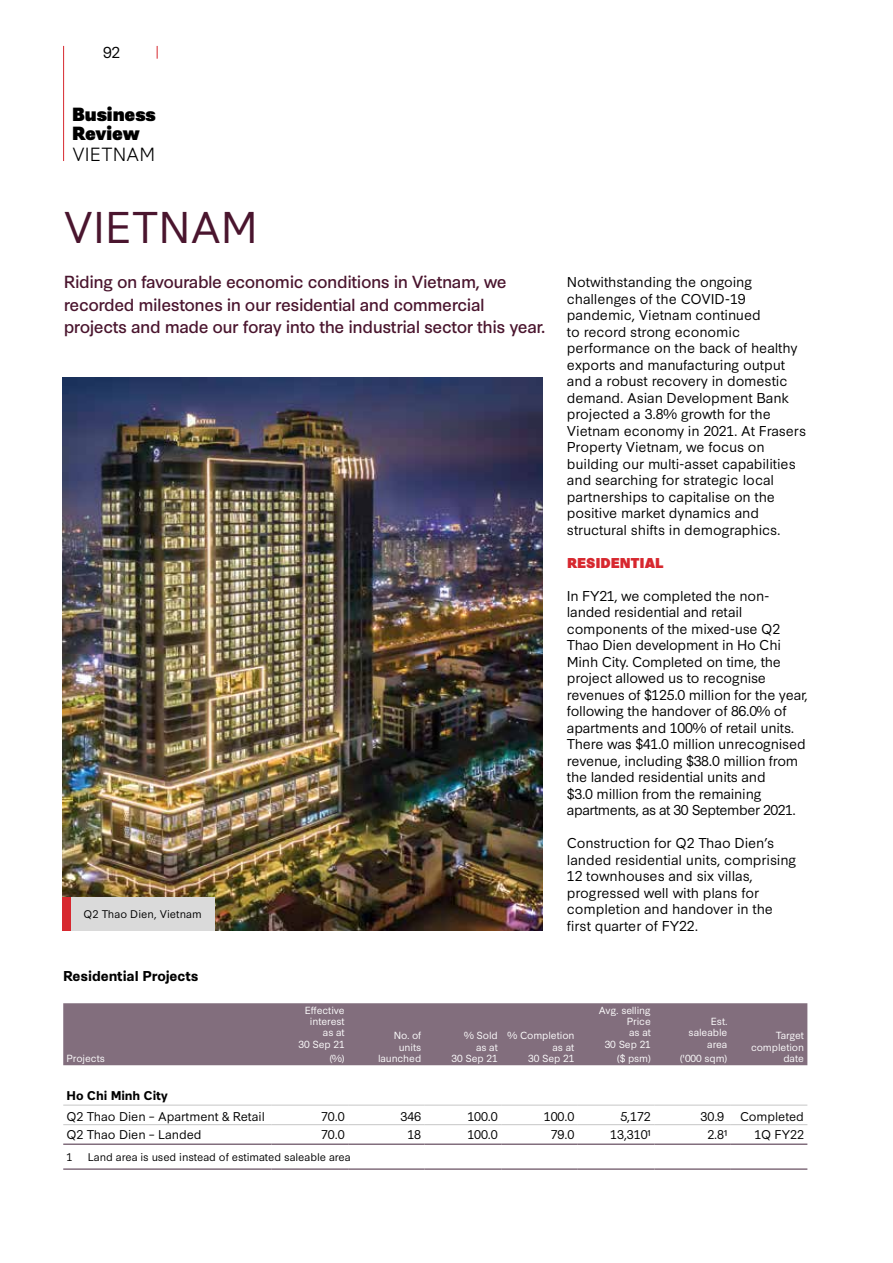
<style>
.page{position:relative;width:893px;height:1263px;background:#fff}
.page>*{position:absolute;margin:0;border:0;box-sizing:border-box;transform-origin:0 0}
.t1{font:42px "Synthese";color:#4a152e}
.t2{font:900 18px/19.5px "Synthese";color:#000}
.t3{font:300 18px "Synthese";letter-spacing:.01em;color:#000}
.t4{font:16.5px/22.5px "Synthese";letter-spacing:-.03em;color:#4a152e}
.t5{font:15px "Synthese";color:#000}
.t6{font:13.5px/16.5px "Synthese";letter-spacing:-.01em;color:#000}
.t7{font:700 13.5px "Synthese";letter-spacing:-.01em;color:#000}
.t8{font:900 13.5px "Synthese";color:#d7282f}
.t9{font:12px "Synthese";letter-spacing:-.01em;color:#000}
.t10{font:700 12px "Synthese";letter-spacing:-.01em;color:#000}
.t11{font:10.5px "Synthese";letter-spacing:-.01em;color:#000}
.t12{font:9.75px/11.2px "Synthese";letter-spacing:-.01em;color:#fff;text-align:right}
</style>
<div class="page">
<hr style="left:63px;top:46px;width:1px;height:115px;background:#d7282f">
<div style="left:63px;top:1003px;width:744px;height:62px;background:#826e7d"></div>
<hr style="left:63px;top:1143px;width:209px;height:2px;background:#826e7d">
<hr style="left:272px;top:1143px;width:76px;height:2px;background:#826e7d">
<hr style="left:348px;top:1143px;width:77px;height:2px;background:#826e7d">
<hr style="left:425px;top:1143px;width:76px;height:2px;background:#826e7d">
<hr style="left:501px;top:1143px;width:77px;height:2px;background:#826e7d">
<hr style="left:578px;top:1143px;width:76px;height:2px;background:#826e7d">
<hr style="left:654px;top:1143px;width:77px;height:2px;background:#826e7d">
<hr style="left:731px;top:1143px;width:76px;height:2px;background:#826e7d">
<hr style="left:63px;top:1168px;width:209px;height:2px;background:#826e7d">
<hr style="left:272px;top:1168px;width:76px;height:2px;background:#826e7d">
<hr style="left:348px;top:1168px;width:77px;height:2px;background:#826e7d">
<hr style="left:425px;top:1168px;width:76px;height:2px;background:#826e7d">
<hr style="left:501px;top:1168px;width:77px;height:2px;background:#826e7d">
<hr style="left:578px;top:1168px;width:76px;height:2px;background:#826e7d">
<hr style="left:654px;top:1168px;width:77px;height:2px;background:#826e7d">
<hr style="left:731px;top:1168px;width:76px;height:2px;background:#826e7d">
<hr style="left:63px;top:1105px;width:209px;height:1px;background:#c6c6c6">
<hr style="left:272px;top:1105px;width:76px;height:1px;background:#c6c6c6">
<hr style="left:348px;top:1105px;width:77px;height:1px;background:#c6c6c6">
<hr style="left:425px;top:1105px;width:76px;height:1px;background:#c6c6c6">
<hr style="left:501px;top:1105px;width:77px;height:1px;background:#c6c6c6">
<hr style="left:578px;top:1105px;width:76px;height:1px;background:#c6c6c6">
<hr style="left:654px;top:1105px;width:77px;height:1px;background:#c6c6c6">
<hr style="left:731px;top:1105px;width:76px;height:1px;background:#c6c6c6">
<hr style="left:63px;top:1124px;width:209px;height:1px;background:#c6c6c6">
<hr style="left:272px;top:1124px;width:76px;height:1px;background:#c6c6c6">
<hr style="left:348px;top:1124px;width:77px;height:1px;background:#c6c6c6">
<hr style="left:425px;top:1124px;width:76px;height:1px;background:#c6c6c6">
<hr style="left:501px;top:1124px;width:77px;height:1px;background:#c6c6c6">
<hr style="left:578px;top:1124px;width:76px;height:1px;background:#c6c6c6">
<hr style="left:654px;top:1124px;width:77px;height:1px;background:#c6c6c6">
<hr style="left:731px;top:1124px;width:76px;height:1px;background:#c6c6c6">
<img style="left:62px;top:377px;width:481px;height:553px">
<div style="left:71px;top:897px;width:143px;height:33px;background:#dadada"></div>
<div style="left:62px;top:897px;width:9px;height:33px;background:#d7282f"></div>
<svg style="left:157px;top:46px;width:1px;height:13px"></svg>
<p class="t5" style="left:103px;top:40px;width:19px">92</p>
<h2 class="t2" style="left:72px;top:103px;width:85px">Business<br>Review</h2>
<h2 class="t3" style="left:72px;top:139px;width:84px">VIETNAM</h2>
<h1 class="t1" style="left:64px;top:193px;width:195px">VIETNAM</h1>
<p class="t4" style="left:64px;top:269px;width:483px">Riding on favourable economic conditions in Vietnam, we recorded milestones in our residential and commercial projects and made our foray into the industrial sector this year.</p>
<p class="t11" style="left:84px;top:905px;width:120px">Q2 Thao Dien, Vietnam</p>
<p class="t7" style="left:63px;top:965px;width:137px">Residential Projects</p>
<p class="t6" style="left:567px;top:273px;width:241px">Notwithstanding the ongoing challenges of the COVID-19 pandemic, Vietnam continued<br>to record strong economic performance on the back of healthy exports and manufacturing output and a robust recovery in domestic demand. Asian Development Bank projected a 3.8% growth for the<br>Vietnam economy in 2021. At Frasers<br>Property Vietnam, we focus on building our multi-asset capabilities and searching for strategic local partnerships to capitalise on the positive market dynamics and structural shifts in demographics.</p>
<p class="t8" style="left:567px;top:552px;width:98px">RESIDENTIAL</p>
<p class="t6" style="left:567px;top:586px;width:241px">In FY21, we completed the non&shy;landed residential and retail components of the mixed-use Q2<br>Thao Dien development in Ho Chi Minh City. Completed on time, the project allowed us to recognise revenues of $125.0 million for the year, following the handover of 86.0% of apartments and 100% of retail units.<br>There was $41.0 million unrecognised revenue, including $38.0 million from the landed residential units and<br>$3.0 million from the remaining apartments, as at 30 September 2021.</p>
<p class="t6" style="left:567px;top:834px;width:231px">Construction for Q2 Thao Dien’s landed residential units, comprising<br>12 townhouses and six villas, progressed well with plans for completion and handover in the first quarter of FY22.</p>
<p class="t12" style="left:299px;top:1004px;width:48px">Effective interest as at<br>30 Sep 21</p>
<p class="t12" style="left:599px;top:1004px;width:53px">Avg. selling<br>Price<br>as at<br>30 Sep 21</p>
<p class="t12" style="left:688px;top:1015px;width:41px">Est. saleable area</p>
<p class="t12" style="left:378px;top:1029px;width:45px">No. of units launched</p>
<p class="t12" style="left:452px;top:1029px;width:48px">% Sold as at<br>30 Sep 21</p>
<p class="t12" style="left:508px;top:1029px;width:69px">% Completion as at<br>30 Sep 21</p>
<p class="t12" style="left:751px;top:1029px;width:55px">Target completion</p>
<p class="t12" style="left:67px;top:1052px;width:40px">Projects</p>
<p class="t12" style="left:329px;top:1052px;width:17px">(%)</p>
<p class="t12" style="left:617px;top:1052px;width:36px">($ psm)</p>
<p class="t12" style="left:680px;top:1052px;width:49px">('000 sqm)</p>
<p class="t12" style="left:783px;top:1052px;width:22px">date</p>
<p class="t10" style="left:67px;top:1086px;width:103px">Ho Chi Minh City</p>
<p class="t9" style="left:67px;top:1107px;width:200px">Q2 Thao Dien – Apartment &amp; Retail</p>
<p class="t9" style="left:321px;top:1107px;width:25px">70.0</p>
<p class="t9" style="left:401px;top:1107px;width:22px">346</p>
<p class="t9" style="left:467px;top:1107px;width:32px">100.0</p>
<p class="t9" style="left:544px;top:1107px;width:32px">100.0</p>
<p class="t9" style="left:620px;top:1107px;width:32px">5,172</p>
<p class="t9" style="left:701px;top:1107px;width:25px">30.9</p>
<p class="t9" style="left:740px;top:1107px;width:65px">Completed</p>
<p class="t9" style="left:67px;top:1124px;width:136px">Q2 Thao Dien – Landed</p>
<p class="t9" style="left:321px;top:1124px;width:25px">70.0</p>
<p class="t9" style="left:407px;top:1124px;width:15px">18</p>
<p class="t9" style="left:467px;top:1124px;width:32px">100.0</p>
<p class="t9" style="left:551px;top:1124px;width:25px">79.0</p>
<p class="t9" style="left:610px;top:1124px;width:42px">13,3101</p>
<p class="t9" style="left:707px;top:1124px;width:22px">2.81</p>
<p class="t9" style="left:754px;top:1124px;width:51px">1Q FY22</p>
<p class="t11" style="left:67px;top:1148px;width:8px">1</p>
<p class="t11" style="left:88px;top:1148px;width:264px">Land area is used instead of estimated saleable area</p>
</div>
